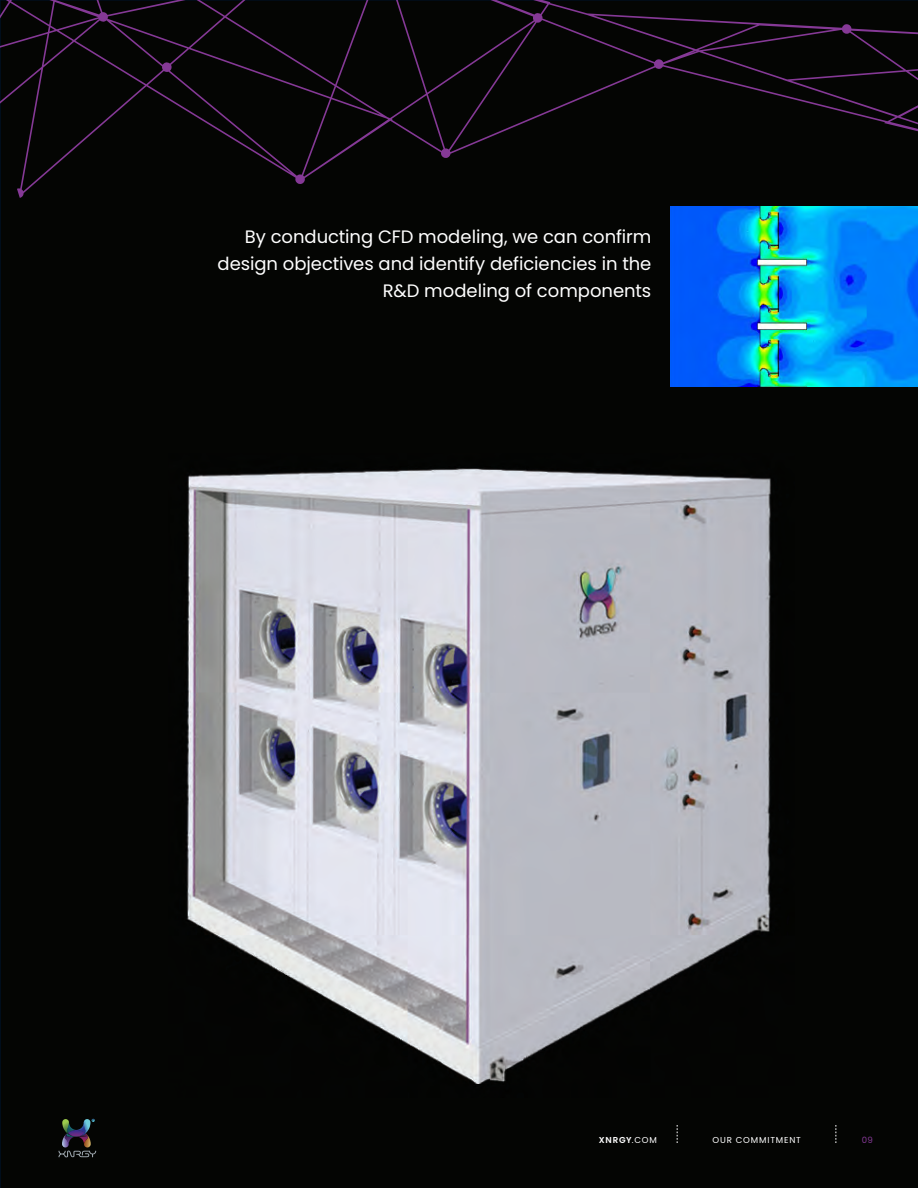
<style>
.page{position:relative;width:918px;height:1188px;background:#fff}
.page>*{position:absolute;margin:0;border:0;box-sizing:border-box;transform-origin:0 0}
.BC__Left{font:18px/27px "Poppins";letter-spacing:-.005em;color:#fff;text-align:right}
.t1{font:8.7px "Poppins";letter-spacing:.105em;color:#fff}
.CN__Left{font:600 8.7px "Poppins";letter-spacing:.085em;color:#fff}
.CN__Right{font:8.7px "Poppins";color:#853996}
.s1{font-weight:400}
</style>
<div class="page">
<div style="left:0;top:198px;width:918px;height:990px;background:#040503"></div>
<img style="left:168px;top:453px;width:626px;height:645px">
<svg style="left:836px;top:1125px;width:1px;height:18px"></svg>
<svg style="left:677px;top:1125px;width:1px;height:18px"></svg>
<svg style="left:0;top:0;width:918px;height:198px;background:#090709"></svg>
<img style="left:670px;top:207px;width:248px;height:180px">
<svg style="left:59px;top:1119px;width:37px;height:38px"></svg>
<p class="BC__Left" style="left:218px;top:223px;width:435px">By conducting CFD modeling, we can confirm design objectives and identify deficiencies in the<br>R&amp;D modeling of components</p>
<p class="CN__Left" style="left:599px;top:1135px;width:59px">XNRGY<span class="s1">.COM</span></p>
<p class="t1" style="left:712px;top:1135px;width:90px">OUR COMMITMENT</p>
<p class="CN__Right" style="left:862px;top:1135px;width:13px">09</p>
</div>
